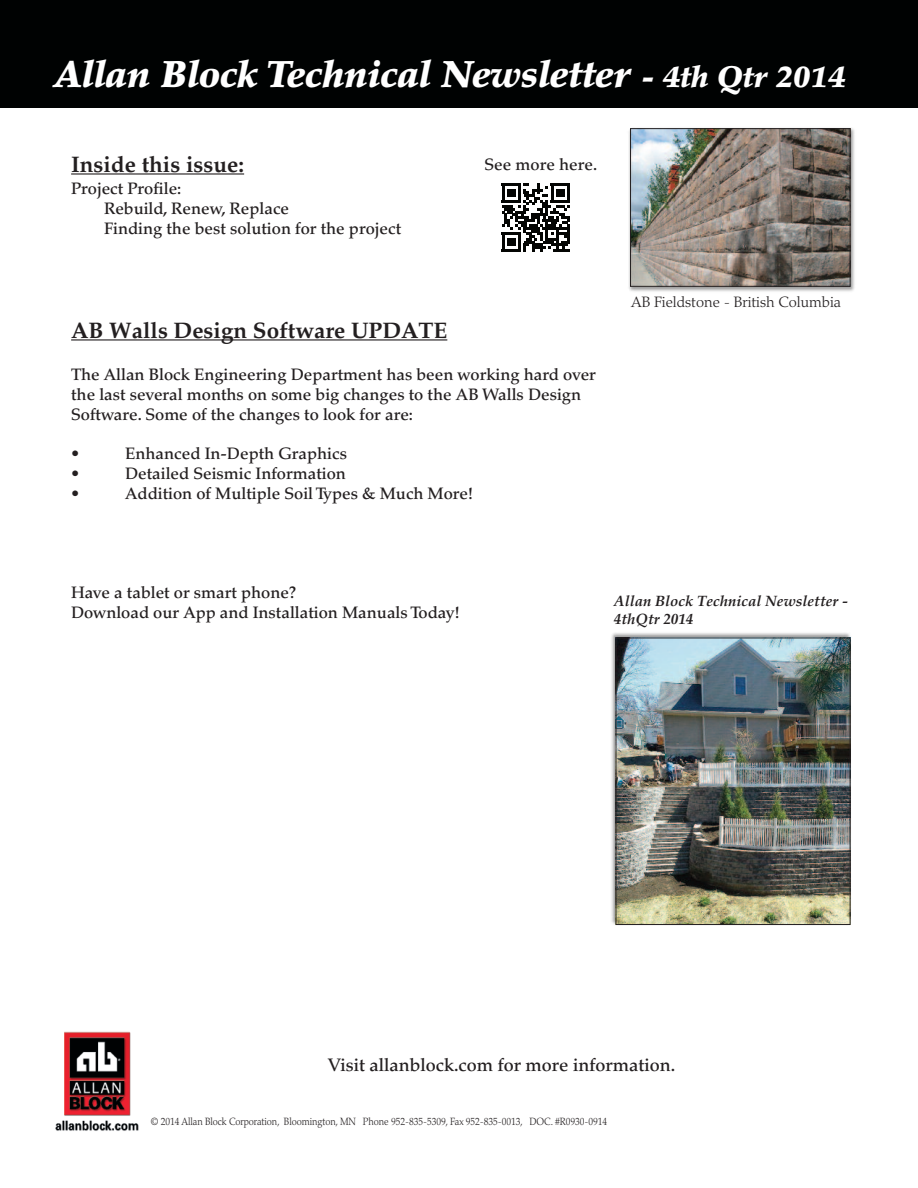
<style>
.page{position:relative;width:918px;height:1188px;background:#fff}
.page>*{position:absolute;margin:0;border:0;box-sizing:border-box;transform-origin:0 0}
.t1{font:italic 900 37.5px "Palatino";letter-spacing:-.01em;color:#fff}
.t2{font:700 22.5px "Palatino";color:#231f20}
.t3{font:500 18px "Palatino";color:#231f20}
.t4{font:500 16.5px/19.8px "Palatino";color:#231f20}
.t5{font:italic 700 15px/18.1px "Palatino";color:#231f20}
.t6{font:300 15px "Palatino";color:#231f20}
.t7{font:300 10.5px "Palatino";letter-spacing:-.005em;color:#231f20;scale:.9 1}
.s1{font-size:30px}
</style>
<div class="page">
<div style="left:0;top:0;width:918px;height:108px;background:#000202"></div>
<hr style="left:917px;top:0;width:1px;height:1188px;background:#fff">
<img style="left:55px;top:1031px;width:84px;height:100px">
<img style="left:629px;top:128px;width:226px;height:164px">
<img style="left:632px;top:130px;width:216px;height:155px">
<div style="left:630px;top:128px;width:220px;height:159px;border:1px solid #231f20"></div>
<img style="left:611px;top:633px;width:240px;height:293px">
<img style="left:618px;top:640px;width:230px;height:283px">
<div style="left:616px;top:638px;width:234px;height:287px;border:1px solid #231f20"></div>
<hr style="left:71px;top:173px;width:173px;height:2px;background:#231f20">
<hr style="left:71px;top:339px;width:376px;height:2px;background:#231f20">
<svg style="left:502px;top:183px;width:68px;height:69px"></svg>
<hr style="left:551px;top:183px;width:19px;height:3px;background:#040503">
<h1 class="t1" style="left:54px;top:60px;width:793px">Allan Block Technical Newsletter <span class="s1">- 4th Qtr 2014</span></h1>
<h2 class="t2" style="left:71px;top:151px;width:175px">Inside this issue:</h2>
<p class="t4" style="left:104px;top:181px;width:299px;text-indent:-33px">Project Profile:<br>Rebuild, Renew, Replace<br>Finding the best solution for the project</p>
<p class="t4" style="left:485px;top:156px;width:114px">See more here.</p>
<h2 class="t2" style="left:71px;top:317px;width:378px">AB Walls Design Software UPDATE</h2>
<p class="t4" style="left:71px;top:366px;width:526px">The Allan Block Engineering Department has been working hard over the last several months on some big changes to the AB Walls Design<br>Software. Some of the changes to look for are:</p>
<p class="t4" style="left:71px;top:446px;width:10px">•</p>
<p class="t4" style="left:125px;top:446px;width:224px">Enhanced In-Depth Graphics</p>
<p class="t4" style="left:71px;top:466px;width:10px">•</p>
<p class="t4" style="left:125px;top:466px;width:222px">Detailed Seismic Information</p>
<p class="t4" style="left:71px;top:485px;width:10px">•</p>
<p class="t4" style="left:125px;top:485px;width:349px">Addition of Multiple Soil Types &amp; Much More!</p>
<p class="t6" style="left:631px;top:296px;width:211px">AB Fieldstone - British Columbia</p>
<p class="t4" style="left:71px;top:585px;width:390px">Have a tablet or smart phone?<br>Download our App and Installation Manuals Today!</p>
<p class="t5" style="left:614px;top:592px;width:236px">Allan Block Technical Newsletter -<br>4thQtr 2014</p>
<p class="t3" style="left:328px;top:1058px;width:348px">Visit allanblock.com for more information.</p>
<p class="t7" style="left:151px;top:1117px;width:508px">© 2014 Allan Block Corporation, Bloomington, MN Phone 952-835-5309, Fax 952-835-0013, DOC. #R0930-0914</p>
</div>
